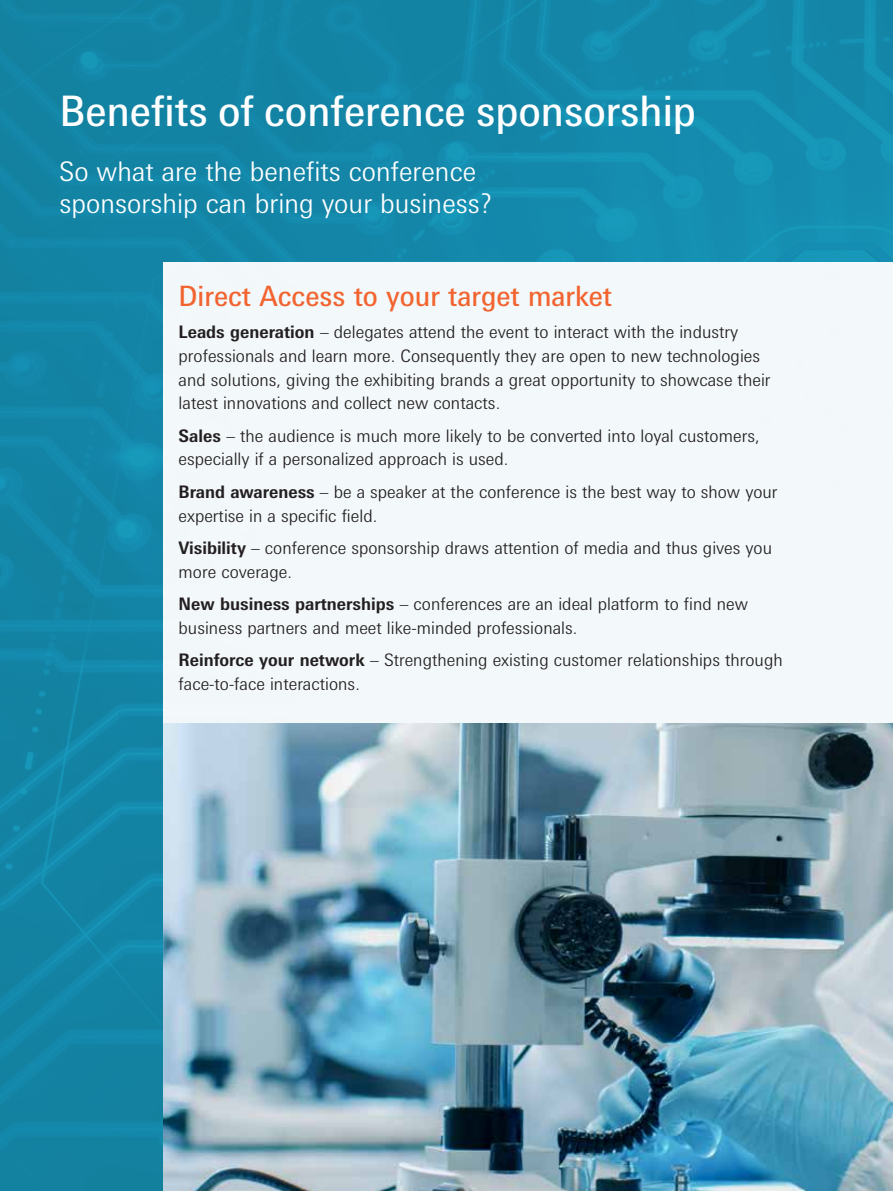
<style>
.page{position:relative;width:893px;height:1191px;background:#fff}
.page>*{position:absolute;margin:0;border:0;box-sizing:border-box;transform-origin:0 0}
.t1{font:42px "Messe Univers";color:#fff}
.t2{font:28.05px "Messe Univers";color:#f2642f}
.t3{font:300 27px/31.8px "Messe Univers";color:#fff}
.t4{font:300 17.25px/23.9px "Messe Univers";color:#231f20}
.s1{font-weight:700}
</style>
<div class="page">
<img style="left:0;top:0;width:893px;height:1191px">
<div style="left:164px;top:262px;width:729px;height:929px;background:#f3f9fb"></div>
<img style="left:164px;top:723px;width:729px;height:468px">
<h1 class="t1" style="left:59px;top:85px;width:638px">Benefits of conference sponsorship</h1>
<h3 class="t3" style="left:59px;top:155px;width:435px">So what are the benefits conference sponsorship can bring your business?</h3>
<h2 class="t2" style="left:179px;top:278px;width:435px">Direct Access to your target market</h2>
<p class="t4" style="left:179px;top:319px;width:593px"><span class="s1">Leads generation</span> – delegates attend the event to interact with the industry professionals and learn more. Consequently they are open to new technologies and solutions, giving the exhibiting brands a great opportunity to showcase their latest innovations and collect new contacts.</p>
<p class="t4" style="left:179px;top:423px;width:583px"><span class="s1">Sales</span> – the audience is much more likely to be converted into loyal customers, especially if a personalized approach is used.</p>
<p class="t4" style="left:179px;top:479px;width:600px"><span class="s1">Brand awareness</span> – be a speaker at the conference is the best way to show your expertise in a specific field.</p>
<p class="t4" style="left:179px;top:535px;width:595px"><span class="s1">Visibility</span> – conference sponsorship draws attention of media and thus gives you more coverage.</p>
<p class="t4" style="left:179px;top:591px;width:571px"><span class="s1">New business partnerships</span> – conferences are an ideal platform to find new business partners and meet like-minded professionals.</p>
<p class="t4" style="left:179px;top:648px;width:606px"><span class="s1">Reinforce your network</span> – Strengthening existing customer relationships through face-to-face interactions.</p>
</div>
